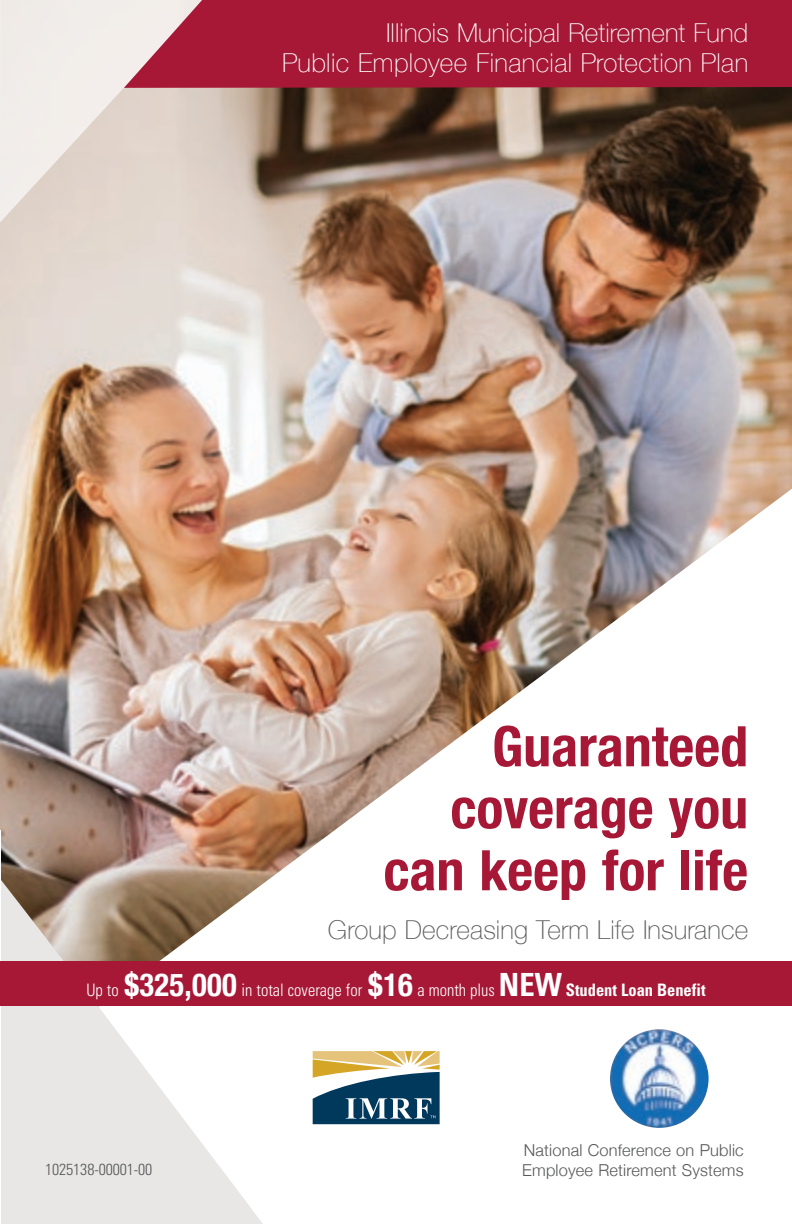
<style>
.page{position:relative;width:792px;height:1224px;background:#fff}
.page>*{position:absolute;margin:0;border:0;box-sizing:border-box;transform-origin:0 0}
.t1{font:700 condensed 56px/62px "Helvetica Neue";color:#a61836;text-align:right}
.t2{font:100 26px/30px "Helvetica Neue";letter-spacing:.005em;color:#fff;text-align:right}
.t3{font:100 26px "Helvetica Neue";letter-spacing:.005em;color:#57585a}
.t4{font:300 condensed 17.2px "Univers";color:#fff;scale:.96 1}
.t5{font:300 16.4px "Helvetica Neue";letter-spacing:.01em;color:#57585a}
.t6{font:300 condensed 16px "Univers LT Std";letter-spacing:-.005em;color:#57585a}
.s1{font-family:"Helvetica Neue";font-weight:700;font-size:32px}
.s2{font-weight:700;font-size:32px}
.s3{font-weight:700}
</style>
<div class="page">
<img style="left:0;top:88px;width:792px;height:751px">
<img style="left:55px;top:489px;width:737px;height:639px">
<svg style="left:1px;top:839px;width:275px;height:385px"></svg>
<img style="left:610px;top:1029px;width:99px;height:99px;border-radius:49px">
<hr style="left:0;top:830px;width:1px;height:394px;background:#fff">
<svg style="left:0;top:0;width:220px;height:223px;background:#e7ded8"></svg>
<svg style="left:124px;top:0;width:668px;height:88px;background:#aa2540"></svg>
<div style="left:308px;top:1047px;width:136px;height:81px;background:#fff"></div>
<svg style="left:313px;top:1051px;width:127px;height:73px"></svg>
<div style="left:0;top:962px;width:792px;height:44px;background:#a61836"></div>
<p class="t2" style="left:282px;top:20px;width:467px">Illinois Municipal Retirement Fund<br>Public Employee Financial Protection Plan</p>
<h1 class="t1" style="left:384px;top:719px;width:366px">Guaranteed coverage you can keep for life</h1>
<p class="t3" style="left:328px;top:919px;width:422px">Group Decreasing Term Life Insurance</p>
<p class="t4" style="left:86px;top:984px;width:647px">Up to <span class="s1">$325,000</span> in total coverage for <span class="s1">$16</span> a month plus <span class="s2">NEW</span> <span class="s3">Student Loan Benefit</span></p>
<p class="t5" style="left:524px;top:1142px;width:221px">National Conference on Public</p>
<p class="t6" style="left:45px;top:1163px;width:109px">1025138-00001-00</p>
<p class="t5" style="left:522px;top:1162px;width:223px">Employee Retirement Systems</p>
</div>
